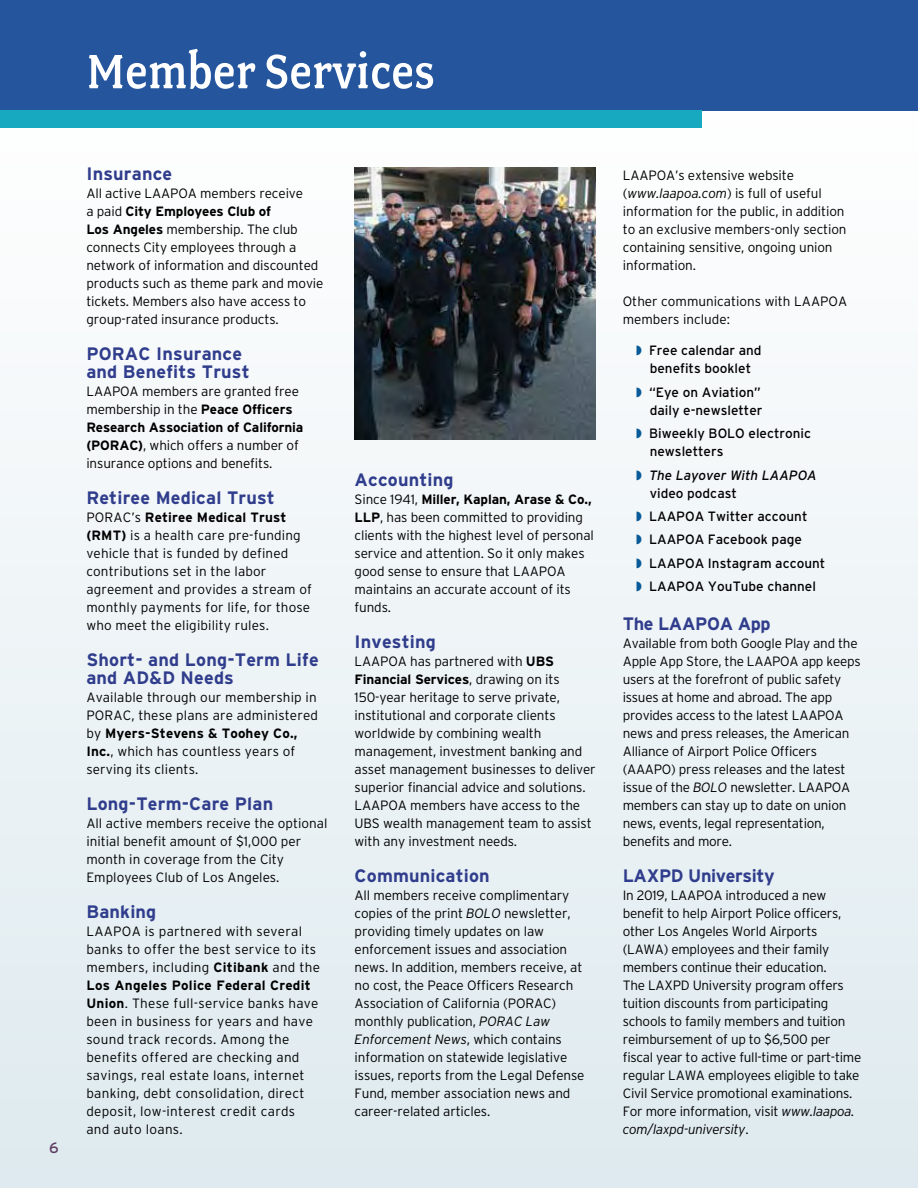
<style>
.page{position:relative;width:918px;height:1188px;background:#fff}
.page>*{position:absolute;margin:0;border:0;box-sizing:border-box;transform-origin:0 0}
.t1{font:500 54px "Fairplex Narrow OT";color:#fff}
.t2{font:700 18px/18px "Interstate";letter-spacing:.01em;color:#303d8c}
.t3{font:700 18px "Interstate";letter-spacing:-.02em;color:#303d8c}
.t4{font:15px "Interstate";color:#5e3d61}
.t5{font:300 13.5px/18px "Interstate";letter-spacing:-.01em;color:#000}
.t6{font:300 13.5px/18px "Interstate";letter-spacing:.02em;color:#000}
.t7{font:300 13.5px/18px "Interstate";letter-spacing:.01em;color:#000}
.t8{font:13.5px/18px "Interstate";color:#000}
.t9{font:italic 13.5px/18px "Interstate";color:#000}
.s1{font-weight:700}
.s2{font-style:italic}
.s3{color:#085b98}
.s4{font-style:normal}
</style>
<div class="page">
<div style="left:0;top:104px;width:918px;height:1084px;background:linear-gradient(to bottom,#fcfdfd,#dfebef)"></div>
<div style="left:0;top:0;width:918px;height:110px;background:#24559d"></div>
<div style="left:0;top:110px;width:702px;height:17px;background:#16a9bf"></div>
<img style="left:355px;top:167px;width:241px;height:273px">
<h1 class="t1" style="left:86px;top:41px;width:350px">Member Services</h1>
<p class="t4" style="left:49px;top:1139px;width:11px">6</p>
<h2 class="t2" style="left:86px;top:165px;width:87px">Insurance</h2>
<p class="t5" style="left:86px;top:184px;width:239px">All active LAAPOA members receive<br>a paid <span class="s1">City Employees Club of<br>Los Angeles</span> membership. The club connects City employees through a network of information and discounted products such as theme park and movie tickets. Members also have access to group-rated insurance products.</p>
<h2 class="t2" style="left:86px;top:345px;width:165px">PORAC Insurance and Benefits Trust</h2>
<p class="t5" style="left:86px;top:382px;width:219px">LAAPOA members are granted free membership in the <span class="s1">Peace Officers Research Association of California (PORAC)</span>, which offers a number of insurance options and benefits.</p>
<h2 class="t2" style="left:86px;top:489px;width:190px">Retiree Medical Trust</h2>
<p class="t7" style="left:86px;top:508px;width:227px">PORAC’s <span class="s1">Retiree Medical Trust (RMT)</span> is a health care pre-funding vehicle that is funded by defined contributions set in the labor agreement and provides a stream of monthly payments for life, for those who meet the eligibility rules.</p>
<h2 class="t2" style="left:86px;top:651px;width:234px">Short- and Long-Term Life and AD&amp;D Needs</h2>
<p class="t7" style="left:86px;top:688px;width:233px">Available through our membership in<br>PORAC, these plans are administered by <span class="s1">Myers-Stevens &amp; Toohey Co.,<br>Inc.</span>, which has countless years of serving its clients.</p>
<h2 class="t2" style="left:86px;top:795px;width:188px">Long-Term-Care Plan</h2>
<p class="t5" style="left:86px;top:814px;width:243px">All active members receive the optional initial benefit amount of $1,000 per month in coverage from the City Employees Club of Los Angeles.</p>
<h2 class="t2" style="left:86px;top:903px;width:72px">Banking</h2>
<p class="t6" style="left:86px;top:922px;width:235px">LAAPOA is partnered with several banks to offer the best service to its members, including <span class="s1">Citibank</span> and the <span class="s1">Los Angeles Police Federal Credit Union</span>. These full-service banks have been in business for years and have sound track records. Among the benefits offered are checking and savings, real estate loans, internet banking, debt consolidation, direct deposit, low-interest credit cards and auto loans.</p>
<h2 class="t2" style="left:355px;top:471px;width:101px">Accounting</h2>
<p class="t5" style="left:355px;top:490px;width:241px">Since 1941, <span class="s1">Miller, Kaplan, Arase &amp; Co., LLP</span>, has been committed to providing clients with the highest level of personal service and attention. So it only makes good sense to ensure that LAAPOA maintains an accurate account of its funds.</p>
<h2 class="t2" style="left:355px;top:633px;width:83px">Investing</h2>
<p class="t5" style="left:355px;top:652px;width:243px">LAAPOA has partnered with <span class="s1">UBS Financial Services</span>, drawing on its 150-year heritage to serve private, institutional and corporate clients worldwide by combining wealth management, investment banking and asset management businesses to deliver superior financial advice and solutions.<br>LAAPOA members have access to the UBS wealth management team to assist with any investment needs.</p>
<h2 class="t2" style="left:355px;top:867px;width:137px">Communication</h2>
<p class="t5" style="left:355px;top:886px;width:231px">All members receive complimentary copies of the print <span class="s2">BOLO</span> newsletter, providing timely updates on law enforcement issues and association news. In addition, members receive, at no cost, the Peace Officers Research Association of California (PORAC) monthly publication, <span class="s2">PORAC Law Enforcement News</span>, which contains information on statewide legislative issues, reports from the Legal Defense Fund, member association news and career-related articles.</p>
<p class="t5" style="left:623px;top:166px;width:225px">LAAPOA’s extensive website (<span class="s2">www.laapoa.com</span>) is full of useful information for the public, in addition to an exclusive members-only section containing sensitive, ongoing union information.</p>
<p class="t5" style="left:623px;top:292px;width:226px">Other communications with LAAPOA members include:</p>
<p class="t8" style="left:636px;top:342px;width:127px;text-align:center"><span class="s3">◗</span> Free calendar and benefits booklet</p>
<p class="t8" style="left:636px;top:383px;width:128px;text-align:right"><span class="s3">◗</span> “Eye on Aviation” daily e-newsletter</p>
<p class="t8" style="left:650px;top:424px;width:163px;text-indent:-14px"><span class="s3">◗</span> Biweekly BOLO electronic newsletters</p>
<p class="t9" style="left:650px;top:466px;width:169px;text-indent:-14px"><span class="s3">◗</span> The Layover With LAAPOA <span class="s4">video podcast</span></p>
<p class="t8" style="left:636px;top:504px;width:191px;line-height:23.4px"><span class="s3">◗</span> LAAPOA Twitter account<br><span class="s3">◗</span> LAAPOA Facebook page<br><span class="s3">◗</span> LAAPOA Instagram account <span class="s3">◗</span> LAAPOA YouTube channel</p>
<h2 class="t3" style="left:623px;top:614px;width:149px">The LAAPOA App</h2>
<p class="t5" style="left:623px;top:634px;width:239px">Available from both Google Play and the Apple App Store, the LAAPOA app keeps users at the forefront of public safety issues at home and abroad. The app provides access to the latest LAAPOA news and press releases, the American Alliance of Airport Police Officers (AAAPO) press releases and the latest issue of the <span class="s2">BOLO</span> newsletter. LAAPOA members can stay up to date on union news, events, legal representation, benefits and more.</p>
<h2 class="t3" style="left:623px;top:866px;width:153px">LAXPD University</h2>
<p class="t5" style="left:623px;top:886px;width:240px">In 2019, LAAPOA introduced a new benefit to help Airport Police officers, other Los Angeles World Airports (LAWA) employees and their family members continue their education.<br>The LAXPD University program offers tuition discounts from participating schools to family members and tuition reimbursement of up to $6,500 per fiscal year to active full-time or part-time regular LAWA employees eligible to take Civil Service promotional examinations.<br>For more information, visit <span class="s2">www.laapoa. com/laxpd-university</span>.</p>
</div>
